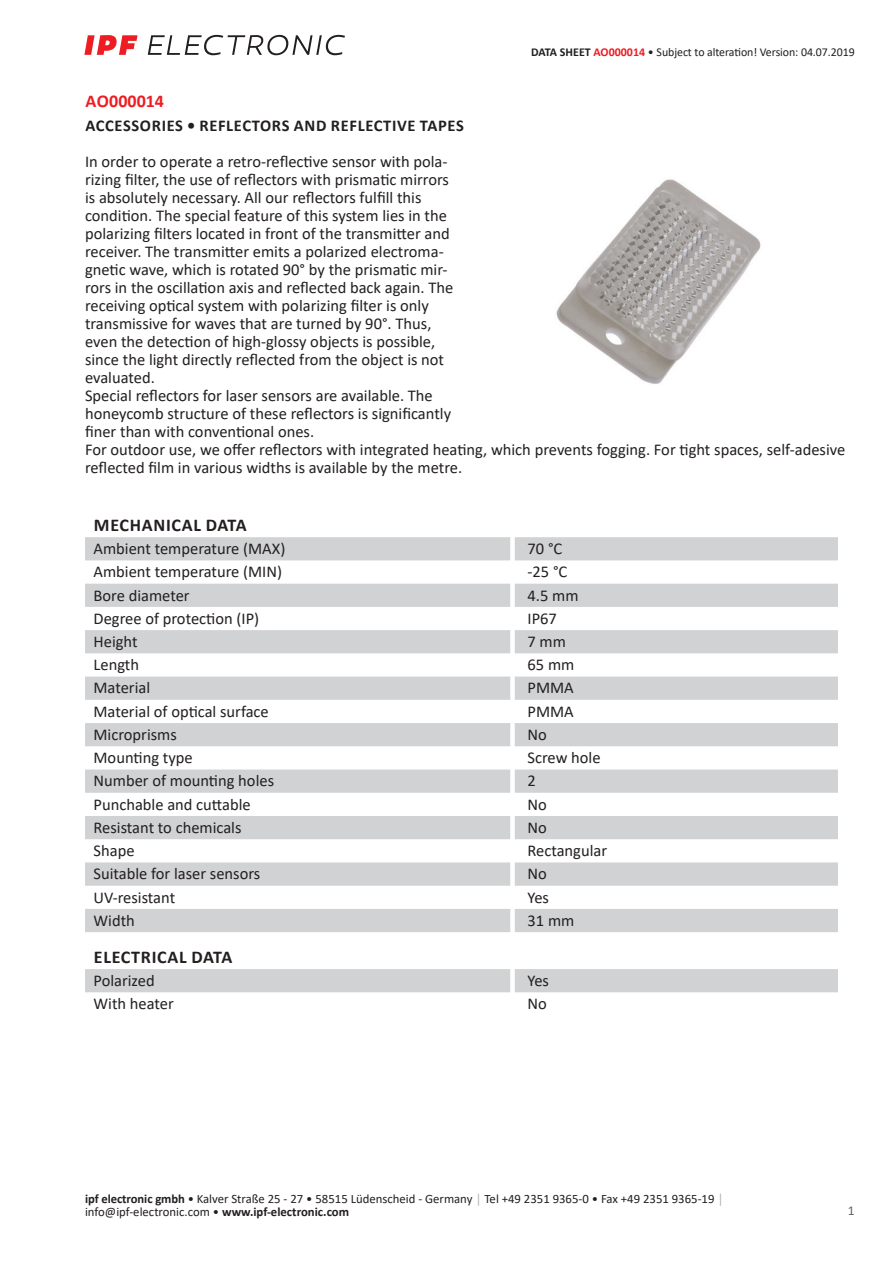
<style>
.page{position:relative;width:893px;height:1263px;background:#fff}
.page>*{position:absolute;margin:0;border:0;box-sizing:border-box;transform-origin:0 0}
.t1{font:700 18px "Calibri";letter-spacing:.04em;color:#231f20}
.t2{font:700 18px "Calibri";color:#ee1d23}
.t3{font:16.5px/18px "Calibri";color:#231f20}
.t4{font:700 16.5px "Calibri";letter-spacing:.04em;color:#231f20}
.t5{font:13.5px "Calibri";color:#636366}
.t6{font:12.75px/12.6px "Calibri";color:#231f20}
.t7{font:12px "Calibri";letter-spacing:-.005em;color:#231f20}
.s1{font-weight:700}
.s2{font-weight:700;color:#ee1d23}
.s3{color:#a8a9ad}
</style>
<div class="page">
<svg style="left:148px;top:35px;width:197px;height:20px"></svg>
<svg style="left:84px;top:35px;width:54px;height:20px"></svg>
<svg style="left:85px;top:537px;width:753px;height:395px;fill:#d1d2d4"></svg>
<div style="left:85px;top:969px;width:753px;height:23px;background:#d1d2d4"></div>
<img style="left:556px;top:179px;width:205px;height:205px">
<p class="t7" style="left:531px;top:44px;width:325px"><span class="s1">DATA SHEET</span> <span class="s2">AO000014</span> • Subject to alteration! Version: 04.07.2019</p>
<p class="t2" style="left:85px;top:88px;width:80px">AO000014</p>
<p class="t4" style="left:85px;top:114px;width:380px">ACCESSORIES • REFLECTORS AND REFLECTIVE TAPES</p>
<p class="t3" style="left:85px;top:152px;width:762px">In order to operate a retro-reflective sensor with pola-<br>rizing filter, the use of reflectors with prismatic mirrors<br>is absolutely necessary. All our reflectors fulfill this<br>condition. The special feature of this system lies in the<br>polarizing filters located in front of the transmitter and<br>receiver. The transmitter emits a polarized electroma-<br>gnetic wave, which is rotated 90° by the prismatic mir-<br>rors in the oscillation axis and reflected back again. The<br>receiving optical system with polarizing filter is only<br>transmissive for waves that are turned by 90°. Thus,<br>even the detection of high-glossy objects is possible,<br>since the light directly reflected from the object is not<br>evaluated.<br>Special reflectors for laser sensors are available. The<br>honeycomb structure of these reflectors is significantly<br>finer than with conventional ones.<br>For outdoor use, we offer reflectors with integrated heating, which prevents fogging. For tight spaces, self-adesive reflected film in various widths is available by the metre.</p>
<p class="t1" style="left:94px;top:512px;width:154px">MECHANICAL DATA</p>
<p class="t3" style="left:94px;top:539px;width:193px">Ambient temperature (MAX)</p>
<p class="t3" style="left:527px;top:539px;width:36px">70 °C</p>
<p class="t3" style="left:94px;top:562px;width:190px">Ambient temperature (MIN)</p>
<p class="t3" style="left:527px;top:562px;width:41px">-25 °C</p>
<p class="t3" style="left:94px;top:586px;width:98px">Bore diameter</p>
<p class="t3" style="left:527px;top:586px;width:52px">4.5 mm</p>
<p class="t3" style="left:94px;top:609px;width:167px">Degree of protection (IP)</p>
<p class="t3" style="left:527px;top:609px;width:31px">IP67</p>
<p class="t3" style="left:94px;top:632px;width:46px">Height</p>
<p class="t3" style="left:527px;top:632px;width:40px">7 mm</p>
<p class="t3" style="left:94px;top:655px;width:47px">Length</p>
<p class="t3" style="left:527px;top:655px;width:48px">65 mm</p>
<p class="t3" style="left:94px;top:678px;width:58px">Material</p>
<p class="t3" style="left:527px;top:678px;width:48px">PMMA</p>
<p class="t3" style="left:94px;top:702px;width:177px">Material of optical surface</p>
<p class="t3" style="left:527px;top:702px;width:48px">PMMA</p>
<p class="t3" style="left:94px;top:725px;width:85px">Microprisms</p>
<p class="t3" style="left:527px;top:725px;width:21px">No</p>
<p class="t3" style="left:94px;top:748px;width:101px">Mounting type</p>
<p class="t3" style="left:527px;top:748px;width:75px">Screw hole</p>
<p class="t3" style="left:94px;top:771px;width:182px">Number of mounting holes</p>
<p class="t3" style="left:527px;top:771px;width:10px">2</p>
<p class="t3" style="left:94px;top:795px;width:159px">Punchable and cuttable</p>
<p class="t3" style="left:527px;top:795px;width:21px">No</p>
<p class="t3" style="left:94px;top:818px;width:149px">Resistant to chemicals</p>
<p class="t3" style="left:527px;top:818px;width:21px">No</p>
<p class="t3" style="left:94px;top:841px;width:43px">Shape</p>
<p class="t3" style="left:527px;top:841px;width:81px">Rectangular</p>
<p class="t3" style="left:94px;top:864px;width:168px">Suitable for laser sensors</p>
<p class="t3" style="left:527px;top:864px;width:21px">No</p>
<p class="t3" style="left:94px;top:888px;width:83px">UV-resistant</p>
<p class="t3" style="left:527px;top:888px;width:23px">Yes</p>
<p class="t3" style="left:94px;top:911px;width:43px">Width</p>
<p class="t3" style="left:527px;top:911px;width:48px">31 mm</p>
<p class="t1" style="left:94px;top:944px;width:140px">ELECTRICAL DATA</p>
<p class="t3" style="left:94px;top:971px;width:63px">Polarized</p>
<p class="t3" style="left:527px;top:971px;width:23px">Yes</p>
<p class="t3" style="left:94px;top:994px;width:82px">With heater</p>
<p class="t3" style="left:527px;top:994px;width:21px">No</p>
<p class="t6" style="left:85px;top:1192px;width:640px"><span class="s1">ipf electronic gmbh</span> • Kalver Straße 25 - 27 • 58515 Lüdenscheid - Germany <span class="s3">│</span> Tel +49 2351 9365-0 • Fax +49 2351 9365-19 <span class="s3">│ </span>info@ipf-electronic.com • <span class="s1">www.ipf-electronic.com</span></p>
<p class="t5" style="left:848px;top:1201px;width:8px">1</p>
</div>
